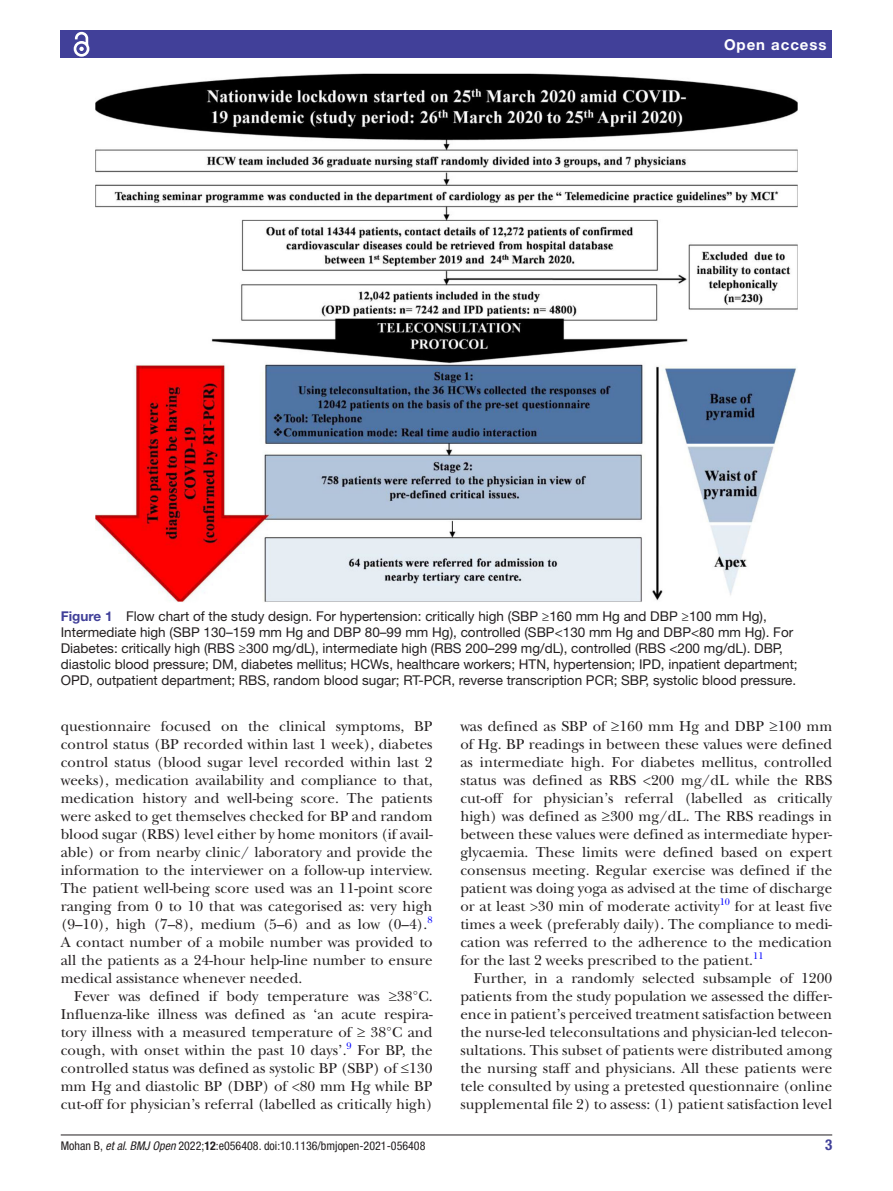
<style>
.page{position:relative;width:893px;height:1191px;background:#fff}
.page>*{position:absolute;margin:0;border:0;box-sizing:border-box;transform-origin:0 0}
.t1{font:15px/18px "New Baskerville";color:#231f20;text-align:justify}
.t2{font:700 15px "Helvetica Neue LT Std";letter-spacing:.065em;color:#fff}
.t3{font:700 condensed 15px "Helvetica Neue LT Std";color:#414099}
.t4{font:13.5px/16.2px "Helvetica Neue LT Std";color:#231f20}
.t5{font:condensed 12px "Helvetica Neue LT Std";color:#231f20}
.t6{font:9.9px "New Baskerville";color:#00f}
.s1{font-weight:700;color:#414099}
.s2{font-style:italic}
.s3{font-weight:700}
</style>
<div class="page">
<hr style="left:61px;top:1134px;width:771px;height:1px;background:#231f20">
<div style="left:61px;top:31px;width:771px;height:27px;background:#414099"></div>
<svg style="left:73px;top:31px;width:17px;height:26px"></svg>
<img style="left:95px;top:73px;width:703px;height:529px">
<p class="t2" style="left:724px;top:35px;width:104px">Open access</p>
<p class="t4" style="left:61px;top:607px;width:738px"><span class="s1">Figure 1</span> Flow chart of the study design. For hypertension: critically high (SBP ≥160 mm Hg and DBP ≥100 mm Hg), Intermediate high (SBP 130–159 mm Hg and DBP 80–99 mm Hg), controlled (SBP&lt;130 mm Hg and DBP&lt;80 mm Hg). For Diabetes: critically high (RBS ≥300 mg/dL), intermediate high (RBS 200–299 mg/dL), controlled (RBS &lt;200 mg/dL). DBP, diastolic blood pressure; DM, diabetes mellitus; HCWs, healthcare workers; HTN, hypertension; IPD, inpatient department; OPD, outpatient department; RBS, random blood sugar; RT-PCR, reverse transcription PCR; SBP, systolic blood pressure.</p>
<p class="t1" style="left:61px;top:717px;width:373px">questionnaire focused on the clinical symptoms, BP control status (BP recorded within last 1 week), diabetes control status (blood sugar level recorded within last 2 weeks), medication availability and compliance to that, medication history and well-being score. The patients were asked to get themselves checked for BP and random blood sugar (RBS) level either by home monitors (if avail&shy;able) or from nearby clinic/ laboratory and provide the information to the interviewer on a follow-up interview.<br>The patient well-being score used was an 11-point score ranging from 0 to 10 that was categorised as: very high (9–10)<span class="s2">,</span> high (7–8), medium (5–6) and as low (0–4).</p>
<p class="t6" style="left:427px;top:913px;width:7px">8</p>
<p class="t1" style="left:61px;top:933px;width:373px">A contact number of a mobile number was provided to all the patients as a 24-hour help-line number to ensure medical assistance whenever needed.</p>
<p class="t1" style="left:61px;top:987px;width:373px;text-indent:14px">Fever was defined if body temperature was ≥38°C.<br>Influenza-like illness was defined as ‘an acute respira&shy;tory illness with a measured temperature of ≥ 38°C and cough, with onset within the past 10 days’.</p>
<p class="t6" style="left:347px;top:1039px;width:7px">9</p>
<p class="t1" style="left:61px;top:1041px;width:373px;text-indent:297px">For BP, the controlled status was defined as systolic BP (SBP) of ≤130 mm Hg and diastolic BP (DBP) of &lt;80 mm Hg while BP cut-off for physician’s referral (labelled as critically high)</p>
<p class="t1" style="left:460px;top:717px;width:373px">was defined as SBP of ≥160 mm Hg and DBP ≥100 mm of Hg. BP readings in between these values were defined as intermediate high. For diabetes mellitus, controlled status was defined as RBS &lt;200 mg/dL while the RBS cut-off for physician’s referral (labelled as critically high) was defined as ≥300 mg/dL. The RBS readings in between these values were defined as intermediate hyper&shy;glycaemia. These limits were defined based on expert consensus meeting. Regular exercise was defined if the patient was doing yoga as advised at the time of discharge or at least &gt;30 min of moderate activity</p>
<p class="t6" style="left:720px;top:895px;width:12px">10</p>
<p class="t1" style="left:460px;top:897px;width:373px;text-indent:274px">for at least five times a week (preferably daily). The compliance to medi&shy;cation was referred to the adherence to the medication for the last 2 weeks prescribed to the patient.</p>
<p class="t6" style="left:753px;top:949px;width:12px">11</p>
<p class="t1" style="left:460px;top:969px;width:373px;text-indent:14px">Further, in a randomly selected subsample of 1200 patients from the study population we assessed the differ&shy;ence in patient’s perceived treatment satisfaction between the nurse-led teleconsultations and physician-led telecon&shy;sultations. This subset of patients were distributed among the nursing staff and physicians. All these patients were tele consulted by using a pretested questionnaire (online supplemental file 2) to assess: (1) patient satisfaction level</p>
<p class="t5" style="left:61px;top:1138px;width:366px">Mohan B, <span class="s2">et al</span>. <span class="s2">BMJ Open</span> 2022;<span class="s3">12</span>:e056408. doi:10.1136/bmjopen-2021-056408</p>
<p class="t3" style="left:825px;top:1135px;width:9px">3</p>
</div>
